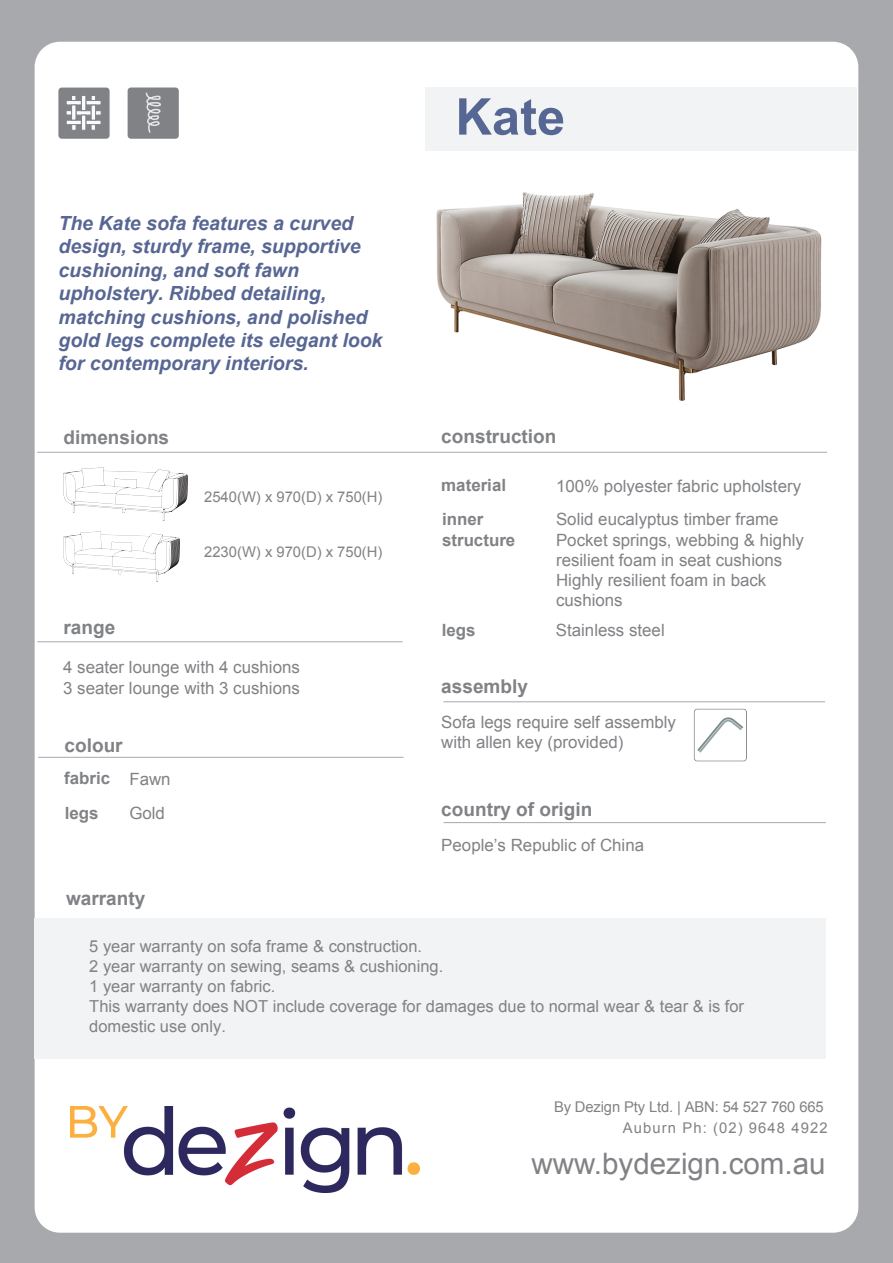
<style>
.page{position:relative;width:893px;height:1263px;background:#a8a9ad}
.page>*{position:absolute;margin:0;border:0;box-sizing:border-box;transform-origin:0 0}
.t1{font:700 50.7px "Arial";color:#566793}
.t2{font:29.55px "Arial";color:#808285}
.t3{font:italic 700 19.5px/23.4px "Arial";color:#586693}
.t4{font:700 19.05px "Arial";color:#808285}
.t5{font:16.95px/20.2px "Arial";color:#808285}
.t6{font:700 16.95px/34.5px "Arial";color:#808285}
.t7{font:16.5px/19.8px "Arial";color:#808285}
.t8{font:14.85px/21.5px "Arial";color:#808285;text-align:right}
</style>
<div class="page">
<div style="left:35px;top:42px;width:823px;height:1191px;background:#fff;border-radius:25px"></div>
<div style="left:426px;top:88px;width:431px;height:63px;background:#f2f3f4"></div>
<hr style="left:37px;top:452px;width:790px;height:1px;background:#a8a9ad">
<hr style="left:37px;top:641px;width:366px;height:1px;background:#a8a9ad">
<hr style="left:443px;top:701px;width:382px;height:1px;background:#a8a9ad">
<div style="left:34px;top:918px;width:791px;height:140px;background:#f2f3f4"></div>
<hr style="left:38px;top:757px;width:366px;height:1px;background:#a8a9ad">
<hr style="left:444px;top:822px;width:382px;height:1px;background:#a8a9ad">
<div style="left:58px;top:88px;width:52px;height:51px;background:#808285;border-radius:3px"></div>
<svg style="left:72px;top:96px;width:4px;height:4px"></svg>
<svg style="left:91px;top:96px;width:4px;height:4px"></svg>
<svg style="left:96px;top:111px;width:5px;height:4px"></svg>
<svg style="left:66px;top:111px;width:5px;height:4px"></svg>
<svg style="left:72px;top:125px;width:4px;height:5px"></svg>
<svg style="left:91px;top:125px;width:4px;height:5px"></svg>
<svg style="left:66px;top:101px;width:15px;height:4px"></svg>
<svg style="left:86px;top:101px;width:15px;height:4px"></svg>
<svg style="left:76px;top:111px;width:15px;height:4px"></svg>
<svg style="left:82px;top:96px;width:4px;height:14px"></svg>
<svg style="left:66px;top:120px;width:15px;height:5px"></svg>
<svg style="left:86px;top:120px;width:15px;height:5px"></svg>
<svg style="left:82px;top:115px;width:4px;height:15px"></svg>
<svg style="left:91px;top:105px;width:5px;height:16px"></svg>
<svg style="left:72px;top:105px;width:4px;height:15px"></svg>
<img style="left:693px;top:708px;width:54px;height:54px">
<img style="left:71px;top:1107px;width:348px;height:86px">
<img style="left:436px;top:192px;width:386px;height:209px">
<img style="left:64px;top:467px;width:124px;height:53px">
<img style="left:64px;top:532px;width:115px;height:49px">
<div style="left:128px;top:88px;width:51px;height:51px;background:#808285;border-radius:3px"></div>
<svg style="left:145px;top:92px;width:16px;height:41px"></svg>
<p class="t3" style="left:58px;top:212px;width:326px">The Kate sofa features a curved design, sturdy frame, supportive cushioning, and soft fawn upholstery. Ribbed detailing, matching cushions, and polished gold legs complete its elegant look for contemporary interiors.</p>
<p class="t4" style="left:64px;top:425px;width:107px">dimensions</p>
<p class="t8" style="left:204px;top:486px;width:180px">2540(W) x 970(D) x 750(H)</p>
<p class="t8" style="left:204px;top:541px;width:180px">2230(W) x 970(D) x 750(H)</p>
<p class="t4" style="left:64px;top:614px;width:53px">range</p>
<p class="t5" style="left:63px;top:657px;width:238px">4 seater lounge with 4 cushions<br>3 seater lounge with 3 cushions</p>
<p class="t4" style="left:65px;top:733px;width:60px">colour</p>
<p class="t6" style="left:64px;top:762px;width:48px">fabric legs</p>
<p class="t5" style="left:129px;top:763px;width:43px;line-height:33.6px">Fawn<br>Gold</p>
<p class="t4" style="left:66px;top:886px;width:81px">warranty</p>
<h1 class="t1" style="left:455px;top:83px;width:111px">Kate</h1>
<p class="t4" style="left:441px;top:424px;width:117px">construction</p>
<p class="t6" style="left:441px;top:468px;width:66px">material inner</p>
<p class="t6" style="left:442px;top:523px;width:75px">structure</p>
<p class="t5" style="left:556px;top:469px;width:247px;line-height:33.6px">100% polyester fabric upholstery<br>Solid eucalyptus timber frame</p>
<p class="t5" style="left:556px;top:530px;width:249px">Pocket springs, webbing &amp; highly resilient foam in seat cushions<br>Highly resilient foam in back cushions</p>
<p class="t6" style="left:442px;top:614px;width:35px">legs</p>
<p class="t5" style="left:556px;top:620px;width:110px">Stainless steel</p>
<p class="t4" style="left:441px;top:674px;width:88px">assembly</p>
<p class="t5" style="left:441px;top:712px;width:236px">Sofa legs require self assembly with allen key (provided)</p>
<p class="t4" style="left:441px;top:796px;width:153px">country of origin</p>
<p class="t5" style="left:441px;top:835px;width:204px">People’s Republic of China</p>
<p class="t7" style="left:89px;top:937px;width:656px">5 year warranty on sofa frame &amp; construction.<br>2 year warranty on sewing, seams &amp; cushioning.<br>1 year warranty on fabric.<br>This warranty does NOT include coverage for damages due to normal wear &amp; tear &amp; is for domestic use only.</p>
<p class="t8" style="left:554px;top:1096px;width:275px">By Dezign Pty Ltd. | ABN: 54 527 760 665<br>Auburn Ph: (02) 9648 4922</p>
<h2 class="t2" style="left:531px;top:1144px;width:296px">www.bydezign.com.au</h2>
</div>
